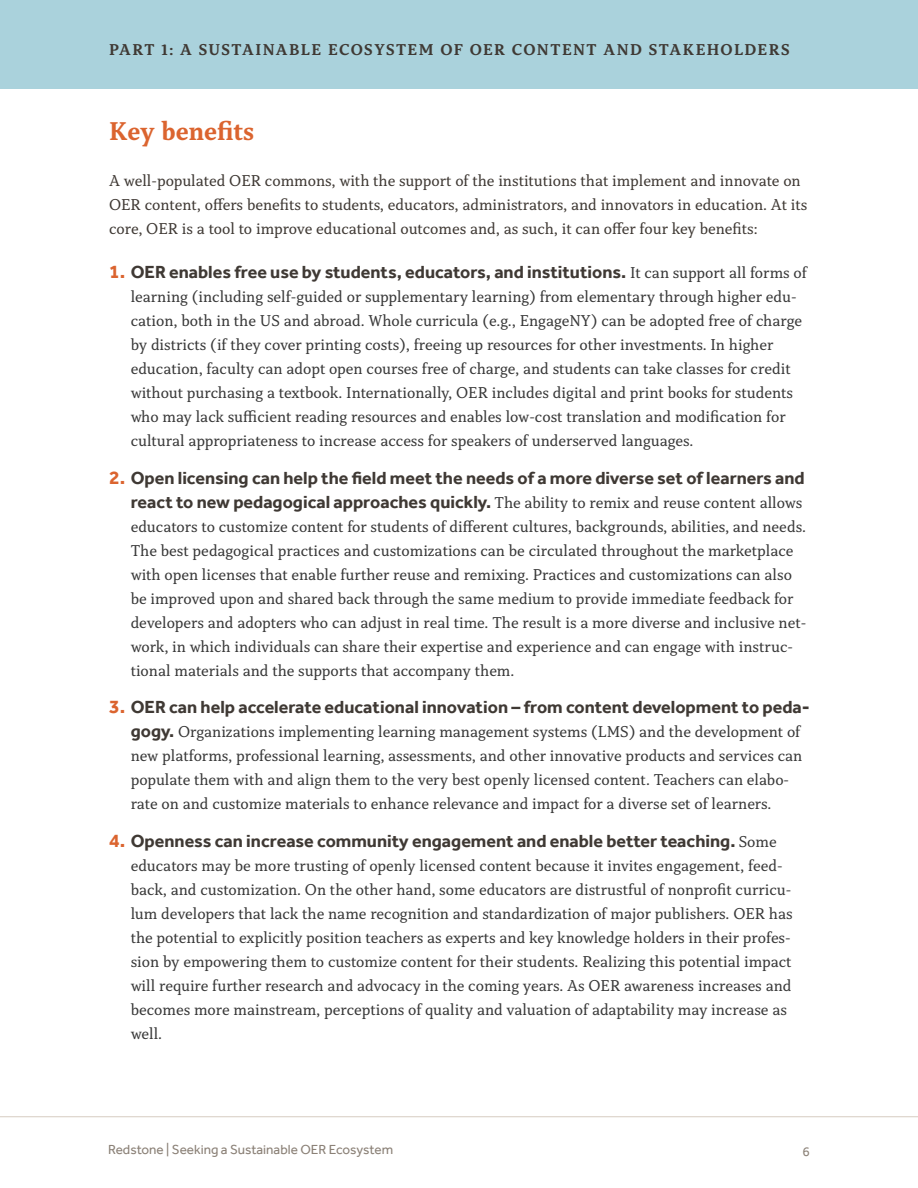
<style>
.page{position:relative;width:918px;height:1188px;background:#fff}
.page>*{position:absolute;margin:0;border:0;box-sizing:border-box;transform-origin:0 0}
.t1{font:700 27px "Capitolina";color:#db642f}
.t2{font:700 18px/24px "Effra";color:#3f3934;text-align:right}
.t3{font:16.5px/24px "Capitolina";color:#383838}
.t4{font:16.5px/24px "Capitolina";color:#3f3934}
.t5{font:700 16.5px "Capitolina";letter-spacing:.08em;color:#3f3934}
.t6{font:13.5px "Effra";color:#8b8177}
.s1{font-size:19.5px;color:#db642f}
.s2{font-family:"Capitolina";font-weight:400;font-size:16.5px;color:#383838}
.s3{font-family:"Effra";font-weight:700;font-size:18px;color:#3f3934}
</style>
<div class="page">
<div style="left:0;top:0;width:918px;height:89px;background:#aad2dc"></div>
<hr style="left:0;top:1116px;width:918px;height:1px;background:#dbd2c8">
<p class="t5" style="left:109px;top:40px;width:682px">PART 1: A SUSTAINABLE ECOSYSTEM OF OER CONTENT AND STAKEHOLDERS</p>
<h1 class="t1" style="left:109px;top:115px;width:147px">Key benefits</h1>
<p class="t4" style="left:109px;top:169px;width:700px">A well-populated OER commons, with the support of the institutions that implement and innovate on<br>OER content, offers benefits to students, educators, administrators, and innovators in education. At its core, OER is a tool to improve educational outcomes and, as such, it can offer four key benefits:</p>
<p class="t2" style="left:109px;top:260px;width:699px"><span class="s1">1.</span> OER enables free use by students, educators, and institutions. <span class="s2">It can support all forms of</span></p>
<p class="t3" style="left:131px;top:285px;width:673px">learning (including self-guided or supplementary learning) from elementary through higher edu&shy;cation, both in the US and abroad. Whole curricula (e.g., EngageNY) can be adopted free of charge by districts (if they cover printing costs), freeing up resources for other investments. In higher education, faculty can adopt open courses free of charge, and students can take classes for credit without purchasing a textbook. Internationally, OER includes digital and print books for students who may lack sufficient reading resources and enables low-cost translation and modification for cultural appropriateness to increase access for speakers of underserved languages.</p>
<p class="t2" style="left:109px;top:465px;width:697px"><span class="s1">2.</span> Open licensing can help the field meet the needs of a more diverse set of learners and react to new pedagogical approaches quickly. <span class="s2">The ability to remix and reuse content allows</span></p>
<p class="t3" style="left:131px;top:515px;width:677px">educators to customize content for students of different cultures, backgrounds, abilities, and needs.<br>The best pedagogical practices and customizations can be circulated throughout the marketplace with open licenses that enable further reuse and remixing. Practices and customizations can also be improved upon and shared back through the same medium to provide immediate feedback for developers and adopters who can adjust in real time. The result is a more diverse and inclusive net&shy;work, in which individuals can share their expertise and experience and can engage with instruc&shy;tional materials and the supports that accompany them.</p>
<p class="t2" style="left:109px;top:695px;width:702px"><span class="s1">3.</span> OER can help accelerate educational innovation – from content development to peda-</p>
<p class="t3" style="left:131px;top:720px;width:673px"><span class="s3">gogy.</span> Organizations implementing learning management systems (LMS) and the development of new platforms, professional learning, assessments, and other innovative products and services can populate them with and align them to the very best openly licensed content. Teachers can elabo&shy;rate on and customize materials to enhance relevance and impact for a diverse set of learners.</p>
<p class="t2" style="left:109px;top:828px;width:669px"><span class="s1">4.</span> Openness can increase community engagement and enable better teaching. <span class="s2">Some</span></p>
<p class="t3" style="left:131px;top:854px;width:664px">educators may be more trusting of openly licensed content because it invites engagement, feed&shy;back, and customization. On the other hand, some educators are distrustful of nonprofit curricu&shy;lum developers that lack the name recognition and standardization of major publishers. OER has the potential to explicitly position teachers as experts and key knowledge holders in their profes&shy;sion by empowering them to customize content for their students. Realizing this potential impact will require further research and advocacy in the coming years. As OER awareness increases and becomes more mainstream, perceptions of quality and valuation of adaptability may increase as well.</p>
<p class="t6" style="left:108px;top:1141px;width:287px">Redstone | Seeking a Sustainable OER Ecosystem</p>
<p class="t6" style="left:803px;top:1144px;width:9px">6</p>
</div>
